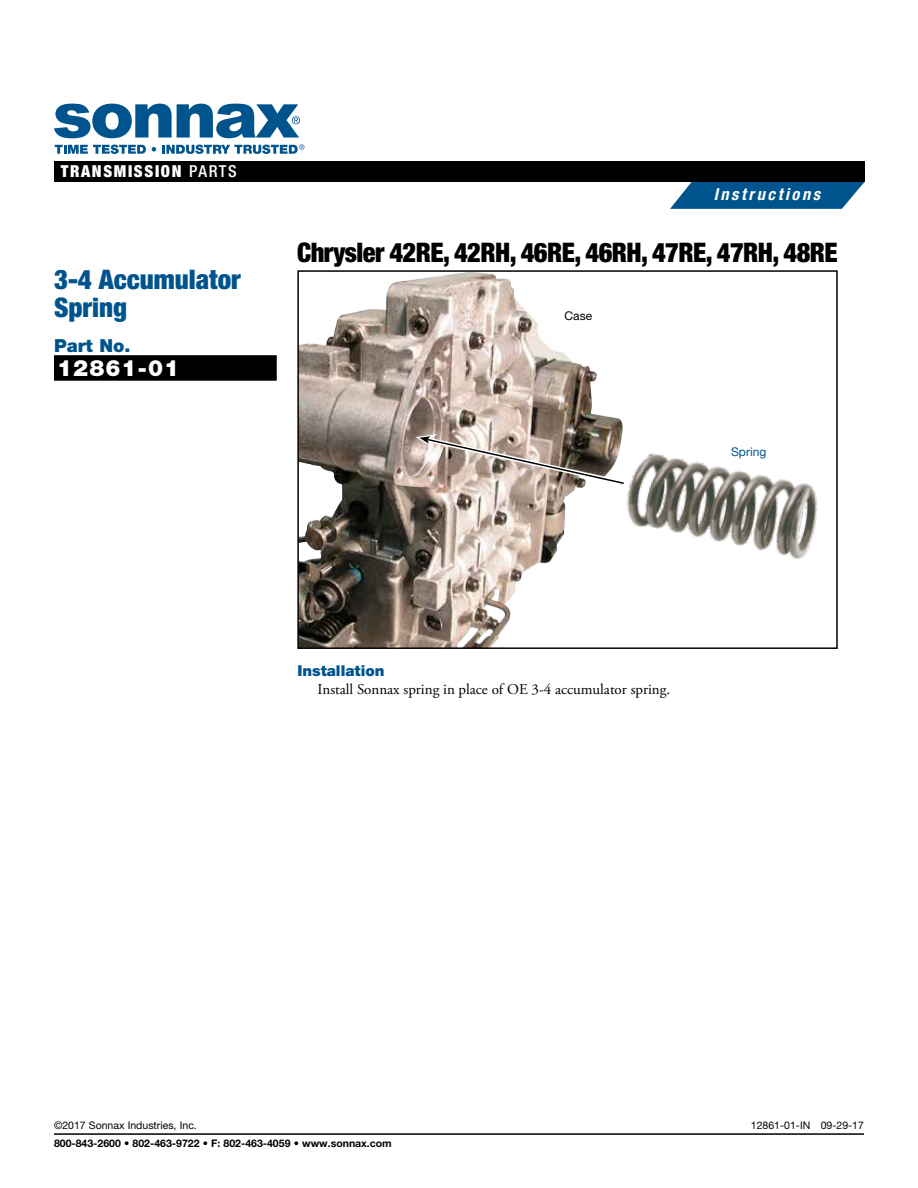
<style>
.page{position:relative;width:918px;height:1188px;background:#fff}
.page>*{position:absolute;margin:0;border:0;box-sizing:border-box;transform-origin:0 0}
.t1{font:900 condensed 27px "Helvetica Neue LT Std";letter-spacing:-.02em;color:#000}
.t2{font:900 condensed 27px/27.8px "Helvetica Neue LT Std";color:#00548e}
.t3{font:900 22.5px "Helvetica Neue LT Std";letter-spacing:.05em;color:#fff}
.t4{font:900 18px "Helvetica Neue LT Std";color:#00548e}
.t5{font:900 condensed 16.5px "Helvetica Neue LT Std";letter-spacing:.1em;color:#fff}
.t6{font:italic 700 condensed 16.5px "Helvetica Neue LT Std";letter-spacing:.155em;color:#fff}
.t7{font:15px "Adobe Garamond Pro";color:#000}
.t8{font:900 15px "Helvetica Neue LT Std";color:#00548e}
.t9{font:12px "Helvetica Neue LT Std";color:#00548e}
.t10{font:12px "Helvetica Neue LT Std";color:#000}
.t11{font:700 10.5px "Helvetica Neue LT Std";color:#000}
.t12{font:10.5px "Helvetica Neue LT Std";color:#000}
.s1{font-weight:500}
</style>
<div class="page">
<img style="left:300px;top:273px;width:323px;height:373px">
<div style="left:297px;top:270px;width:541px;height:379px;border:2px solid #000"></div>
<div style="left:54px;top:355px;width:223px;height:26px;background:#000"></div>
<img style="left:620px;top:453px;width:198px;height:112px">
<svg style="left:416px;top:434px;width:213px;height:55px;background:#aea197"></svg>
<hr style="left:54px;top:1133px;width:810px;height:2px;background:#000">
<svg style="left:670px;top:182px;width:195px;height:27px;background:#1e689b"></svg>
<div style="left:54px;top:161px;width:811px;height:21px;background:#000"></div>
<svg style="left:55px;top:145px;width:91px;height:9px"></svg>
<svg style="left:152px;top:147px;width:4px;height:4px"></svg>
<svg style="left:162px;top:144px;width:142px;height:10px"></svg>
<svg style="left:54px;top:104px;width:246px;height:34px"></svg>
<h3 class="t5" style="left:61px;top:161px;width:178px">TRANSMISSION <span class="s1">PARTS</span></h3>
<h1 class="t2" style="left:54px;top:265px;width:188px">3-4 Accumulator<br>Spring</h1>
<h3 class="t4" style="left:54px;top:335px;width:78px">Part No.</h3>
<h2 class="t3" style="left:57px;top:355px;width:124px">12861-01</h2>
<h3 class="t6" style="left:714px;top:185px;width:108px">Instructions</h3>
<h1 class="t1" style="left:297px;top:236px;width:542px">Chrysler 42RE, 42RH, 46RE, 46RH, 47RE, 47RH, 48RE</h1>
<p class="t10" style="left:565px;top:308px;width:29px">Case</p>
<p class="t9" style="left:731px;top:444px;width:37px">Spring</p>
<h3 class="t8" style="left:297px;top:661px;width:89px">Installation</h3>
<h3 class="t7" style="left:318px;top:680px;width:354px">Install Sonnax spring in place of OE 3-4 accumulator spring.</h3>
<p class="t12" style="left:54px;top:1119px;width:144px">©2017 Sonnax Industries, Inc.</p>
<p class="t12" style="left:751px;top:1119px;width:115px">12861-01-IN 09-29-17</p>
<p class="t11" style="left:54px;top:1137px;width:339px">800-843-2600 • 802-463-9722 • F: 802-463-4059 • www.sonnax.com</p>
</div>
